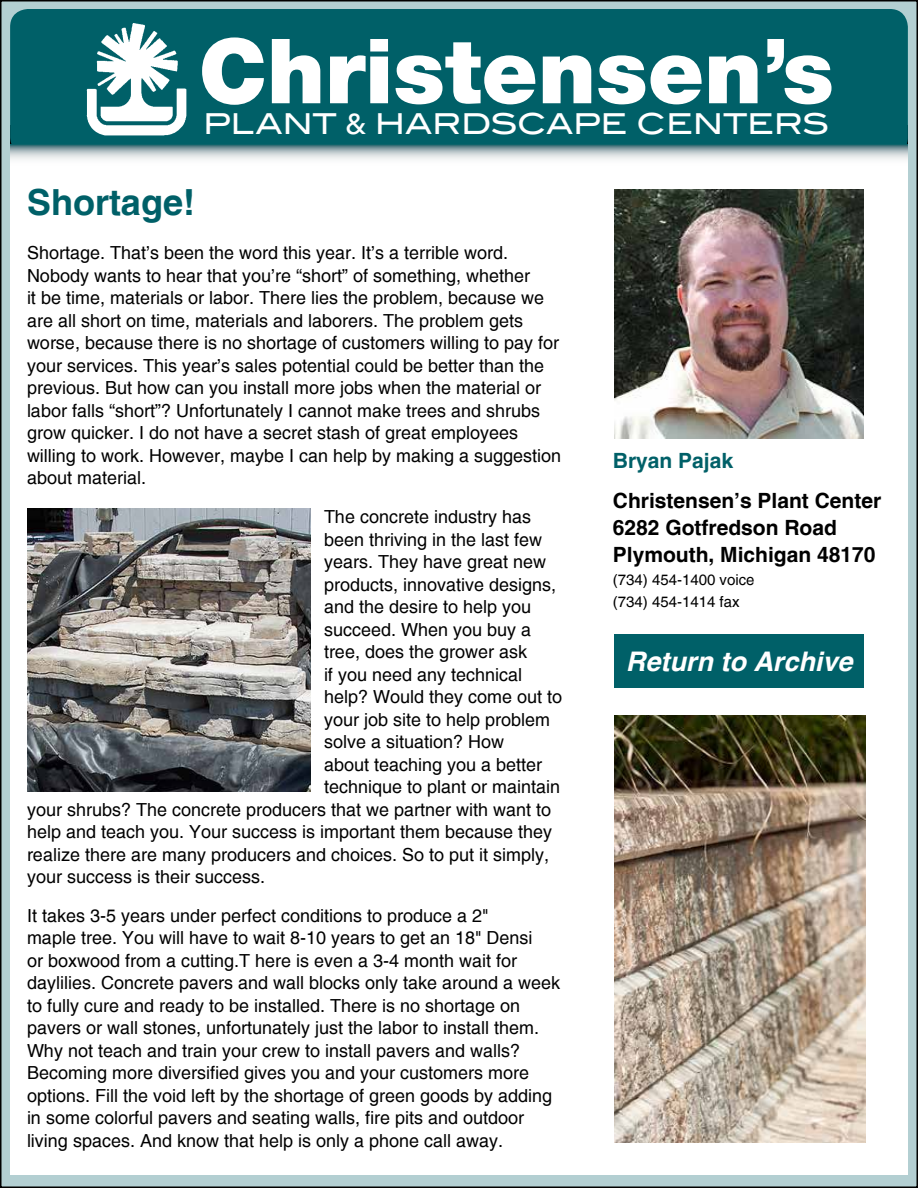
<style>
.page{position:relative;width:918px;height:1188px;background:#fff}
.page>*{position:absolute;margin:0;border:0;box-sizing:border-box;transform-origin:0 0}
.t1{font:900 90px "Helvetica Neue LT Std";color:#fff}
.t2{font:700 36px "Helvetica";color:#006068}
.t3{font:28.8px "Blair ITC Std";letter-spacing:-.01em;color:#fff}
.t4{font:italic 700 27px "Helvetica";color:#fff}
.t5{font:700 21px/27px "Helvetica";color:#000}
.t6{font:700 21px "Helvetica";color:#006068}
.t7{font:18px/22.5px "Helvetica";color:#000}
.t8{font:15px/22.5px "Helvetica";color:#000}
.s1{font-family:"Avenir LT Std";font-weight:500}
</style>
<div class="page">
<div style="left:1px;top:1px;width:916px;height:1186px;background:#b3cfd2"></div>
<div style="left:10px;top:155px;width:898px;height:1019px;background:#fff"></div>
<div style="left:10px;top:9px;width:898px;height:146px;background:#006068;border-radius:18px"></div>
<img style="left:86px;top:23px;width:101px;height:113px">
<svg style="left:10px;top:144px;width:898px;height:16px"></svg>
<div style="left:614px;top:634px;width:250px;height:54px;background:#006068"></div>
<img style="left:614px;top:189px;width:250px;height:250px">
<img style="left:27px;top:508px;width:283px;height:284px">
<img style="left:614px;top:716px;width:251px;height:426px">
<h1 class="t1" style="left:199px;top:17px;width:636px">Christensen’s</h1>
<h3 class="t3" style="left:203px;top:106px;width:628px">PLANT <span class="s1">&amp;</span> HARDSCAPE CENTERS</h3>
<h2 class="t2" style="left:27px;top:180px;width:170px">Shortage!</h2>
<p class="t7" style="left:27px;top:242px;width:536px">Shortage. That’s been the word this year. It’s a terrible word.<br>Nobody wants to hear that you’re “short” of something, whether<br>it be time, materials or labor. There lies the problem, because we are all short on time, materials and laborers. The problem gets worse, because there is no shortage of customers willing to pay for your services. This year’s sales potential could be better than the previous. But how can you install more jobs when the material or labor falls “short”? Unfortunately I cannot make trees and shrubs grow quicker. I do not have a secret stash of great employees willing to work. However, maybe I can help by making a suggestion about material.</p>
<p class="t7" style="left:324px;top:506px;width:209px">The concrete industry has</p>
<p class="t7" style="left:324px;top:529px;width:220px">been thriving in the last few</p>
<p class="t7" style="left:324px;top:551px;width:224px">years. They have great new</p>
<p class="t7" style="left:324px;top:574px;width:234px">products, innovative designs,</p>
<p class="t7" style="left:324px;top:596px;width:209px">and the desire to help you</p>
<p class="t7" style="left:324px;top:619px;width:209px">succeed. When you buy a</p>
<p class="t7" style="left:324px;top:641px;width:205px">tree, does the grower ask</p>
<p class="t7" style="left:324px;top:664px;width:200px">if you need any technical</p>
<p class="t7" style="left:324px;top:686px;width:240px">help? Would they come out to</p>
<p class="t7" style="left:324px;top:709px;width:228px">your job site to help problem</p>
<p class="t7" style="left:324px;top:731px;width:182px">solve a situation? How</p>
<p class="t7" style="left:324px;top:754px;width:220px">about teaching you a better</p>
<p class="t7" style="left:324px;top:776px;width:238px">technique to plant or maintain</p>
<p class="t7" style="left:27px;top:799px;width:526px">your shrubs? The concrete producers that we partner with want to</p>
<p class="t7" style="left:27px;top:821px;width:527px">help and teach you. Your success is important them because they</p>
<p class="t7" style="left:27px;top:844px;width:524px">realize there are many producers and choices. So to put it simply,</p>
<p class="t7" style="left:27px;top:866px;width:240px">your success is their success.</p>
<p class="t7" style="left:27px;top:905px;width:535px">It takes 3-5 years under perfect conditions to produce a 2"<br>maple tree. You will have to wait 8-10 years to get an 18" Densi<br>or boxwood from a cutting.T here is even a 3-4 month wait for daylilies. Concrete pavers and wall blocks only take around a week to fully cure and ready to be installed. There is no shortage on pavers or wall stones, unfortunately just the labor to install them.<br>Why not teach and train your crew to install pavers and walls?<br>Becoming more diversified gives you and your customers more options. Fill the void left by the shortage of green goods by adding in some colorful pavers and seating walls, fire pits and outdoor living spaces. And know that help is only a phone call away.</p>
<p class="t6" style="left:613px;top:447px;width:122px">Bryan Pajak</p>
<p class="t5" style="left:613px;top:488px;width:270px">Christensen’s Plant Center<br>6282 Gotfredson Road<br>Plymouth, Michigan 48170</p>
<p class="t8" style="left:613px;top:569px;width:143px">(734) 454-1400 voice (734) 454-1414 fax</p>
<h3 class="t4" style="left:626px;top:645px;width:228px">Return to Archive</h3>
</div>
